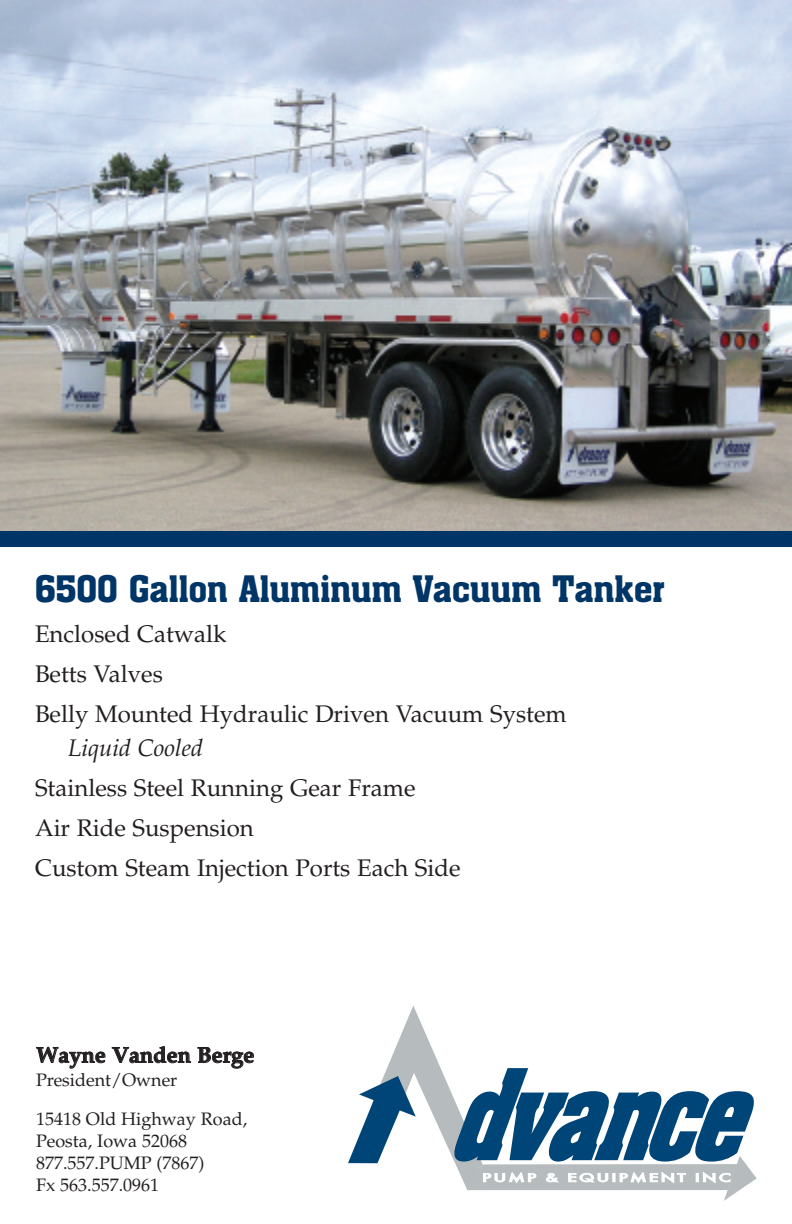
<style>
.page{position:relative;width:792px;height:1224px;background:#fff}
.page>*{position:absolute;margin:0;border:0;box-sizing:border-box;transform-origin:0 0}
.t1{font:500 40px "Aachen D";color:#003667}
.t2{font:24px/40px "Palatino";color:#231f20}
.t3{font:italic 24px "Palatino";color:#231f20}
.t4{font:700 22px "Palatino";color:#231f20}
.t5{font:18px/22px "Palatino";color:#231f20}
</style>
<div class="page">
<img style="left:0;top:1px;width:792px;height:530px">
<svg style="left:348px;top:1006px;width:409px;height:195px"></svg>
<div style="left:0;top:531px;width:792px;height:16px;background:#003667"></div>
<h1 class="t1" style="left:35px;top:564px;width:631px">6500 Gallon Aluminum Vacuum Tanker</h1>
<p class="t2" style="left:35px;top:616px;width:533px">Enclosed Catwalk<br>Betts Valves<br>Belly Mounted Hydraulic Driven Vacuum System</p>
<p class="t3" style="left:68px;top:738px;width:137px">Liquid Cooled</p>
<p class="t2" style="left:35px;top:770px;width:427px">Stainless Steel Running Gear Frame<br>Air Ride Suspension<br>Custom Steam Injection Ports Each Side</p>
<p class="t4" style="left:36px;top:1047px;width:219px">Wayne Vanden Berge</p>
<p class="t5" style="left:36px;top:1063px;width:213px;line-height:39px">President/Owner<br>15418 Old Highway Road,</p>
<p class="t5" style="left:36px;top:1132px;width:170px">Peosta, Iowa 52068<br>877.557.PUMP (7867)<br>Fx 563.557.0961</p>
</div>
